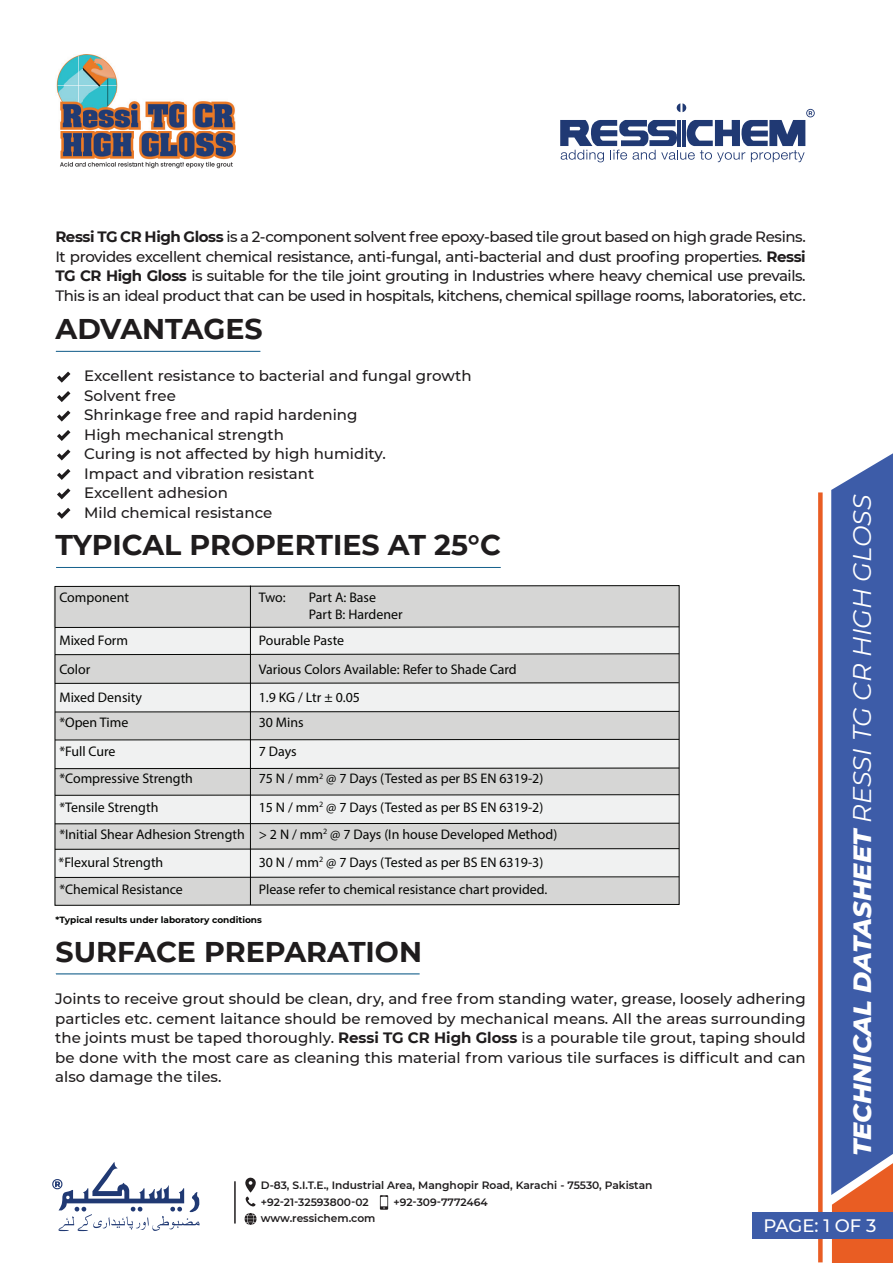
<style>
.page{position:relative;width:893px;height:1263px;background:#fff}
.page>*{position:absolute;margin:0;border:0;box-sizing:border-box;transform-origin:0 0}
.t1{font:700 28.5px "Montserrat";color:#1f1c1d}
.t2{font:italic 800 25.5px "Montserrat";color:#fff}
.t3{font:500 18px "Montserrat";letter-spacing:-.005em;color:#fff}
.t4{font:500 15px/19.5px "Montserrat";color:#1f1c1d;text-align:justify}
.t5{font:13.95px/16.6px "Myriad Pro";color:#040503}
.t6{font:600 10.65px/16.6px "Montserrat";color:#1f1c1d}
.t7{font:700 9px "Montserrat";color:#040503}
.s1{font-weight:700}
.s2{font-weight:400}
</style>
<div class="page">
<div style="left:831px;top:453px;width:62px;height:742px;background:#3d5ca8"></div>
<div style="left:818px;top:492px;width:5px;height:770px;background:#e95d23"></div>
<svg style="left:832px;top:1163px;width:61px;height:100px;background:#cc6f54"></svg>
<div style="left:753px;top:1212px;width:140px;height:26px;background:#3d5ca8"></div>
<hr style="left:56px;top:351px;width:204px;height:1px;background:#16608c">
<hr style="left:56px;top:973px;width:364px;height:1px;background:#16608c">
<svg style="left:57px;top:372px;width:13px;height:11px"></svg>
<svg style="left:57px;top:391px;width:13px;height:11px"></svg>
<svg style="left:57px;top:410px;width:13px;height:12px"></svg>
<svg style="left:57px;top:430px;width:13px;height:11px"></svg>
<svg style="left:57px;top:449px;width:13px;height:11px"></svg>
<svg style="left:57px;top:469px;width:13px;height:11px"></svg>
<svg style="left:57px;top:488px;width:13px;height:11px"></svg>
<svg style="left:57px;top:508px;width:13px;height:11px"></svg>
<hr style="left:56px;top:567px;width:445px;height:1px;background:#16608c">
<svg style="left:55px;top:585px;width:624px;height:321px"></svg>
<hr style="left:250px;top:586px;width:1px;height:319px;background:#040503">
<img style="left:56px;top:55px;width:180px;height:114px">
<hr style="left:234px;top:1181px;width:2px;height:42px;background:#1f1c1d">
<svg style="left:245px;top:1213px;width:12px;height:12px"></svg>
<svg style="left:245px;top:1177px;width:11px;height:29px"></svg>
<svg style="left:52px;top:1162px;width:148px;height:69px"></svg>
<svg style="left:380px;top:1195px;width:8px;height:15px"></svg>
<svg style="left:560px;top:103px;width:255px;height:59px"></svg>
<hr style="left:678px;top:120px;width:3px;height:26px;background:#203973">
<hr style="left:683px;top:120px;width:3px;height:26px;background:#203973">
<p class="t4" style="left:55px;top:227px;width:752px"><span class="s1">Ressi TG CR High Gloss</span> is a 2-component solvent free epoxy-based tile grout based on high grade Resins.<br>It provides excellent chemical resistance, anti-fungal, anti-bacterial and dust proofing properties. <span class="s1">Ressi TG CR High Gloss</span> is suitable for the tile joint grouting in Industries where heavy chemical use prevails.<br>This is an ideal product that can be used in hospitals, kitchens, chemical spillage rooms, laboratories, etc.</p>
<h1 class="t1" style="left:56px;top:308px;width:209px">ADVANTAGES</h1>
<p class="t4" style="left:84px;top:366px;width:389px;text-align:left">Excellent resistance to bacterial and fungal growth<br>Solvent free<br>Shrinkage free and rapid hardening<br>High mechanical strength<br>Curing is not affected by high humidity.<br>Impact and vibration resistant<br>Excellent adhesion<br>Mild chemical resistance</p>
<h1 class="t1" style="left:56px;top:525px;width:447px">TYPICAL PROPERTIES AT 25°C</h1>
<p class="t5" style="left:59px;top:589px;width:71px">Component</p>
<p class="t5" style="left:259px;top:589px;width:28px">Two:</p>
<p class="t5" style="left:309px;top:589px;width:95px">Part A: Base<br>Part B: Hardener</p>
<p class="t5" style="left:59px;top:626px;width:70px;line-height:29px">Mixed Form<br>Color</p>
<p class="t5" style="left:259px;top:632px;width:87px">Pourable Paste</p>
<p class="t5" style="left:259px;top:661px;width:260px">Various Colors Available: Refer to Shade Card</p>
<p class="t5" style="left:59px;top:689px;width:84px">Mixed Density</p>
<p class="t5" style="left:259px;top:685px;width:103px;line-height:25.2px">1.9 KG / Ltr ± 0.05<br>30 Mins</p>
<p class="t5" style="left:59px;top:708px;width:70px;line-height:29.1px">*Open Time *Full Cure</p>
<p class="t5" style="left:259px;top:743px;width:39px">7 Days</p>
<p class="t5" style="left:59px;top:770px;width:135px">*Compressive Strength</p>
<p class="t5" style="left:259px;top:770px;width:286px">75 N / mm<sup>2</sup> @ 7 Days (Tested as per BS EN 6319-2)</p>
<p class="t5" style="left:59px;top:799px;width:101px">*Tensile Strength</p>
<p class="t5" style="left:259px;top:793px;width:300px;line-height:27px">15 N / mm<sup>2</sup> @ 7 Days (Tested as per BS EN 6319-2)<br>&gt; 2 N / mm<sup>2</sup> @ 7 Days (In house Developed Method)</p>
<p class="t5" style="left:59px;top:826px;width:187px">*Initial Shear Adhesion Strength</p>
<p class="t5" style="left:59px;top:853px;width:106px">*Flexural Strength</p>
<p class="t5" style="left:259px;top:853px;width:286px">30 N / mm<sup>2</sup> @ 7 Days (Tested as per BS EN 6319-3)</p>
<p class="t5" style="left:59px;top:881px;width:125px">*Chemical Resistance</p>
<p class="t5" style="left:259px;top:881px;width:290px">Please refer to chemical resistance chart provided.</p>
<p class="t7" style="left:55px;top:913px;width:208px">*Typical results under laboratory conditions</p>
<h1 class="t1" style="left:56px;top:931px;width:368px">SURFACE PREPARATION</h1>
<p class="t4" style="left:55px;top:988px;width:752px">Joints to receive grout should be clean, dry, and free from standing water, grease, loosely adhering particles etc. cement laitance should be removed by mechanical means. All the areas surrounding the joints must be taped thoroughly. <span class="s1">Ressi TG CR High Gloss</span> is a pourable tile grout, taping should be done with the most care as cleaning this material from various tile surfaces is difficult and can also damage the tiles.</p>
<h2 class="t2" style="left:843px;top:1156px;width:663px;rotate:-90deg">TECHNICAL DATASHEET <span class="s2">RESSI TG CR HIGH GLOSS</span></h2>
<p class="t6" style="left:261px;top:1176px;width:393px">D-83, S.I.T.E., Industrial Area, Manghopir Road, Karachi - 75530, Pakistan +92-21-32593800-02<br>www.ressichem.com</p>
<p class="t6" style="left:393px;top:1193px;width:96px">+92-309-7772464</p>
<p class="t3" style="left:763px;top:1213px;width:115px">PAGE: 1 OF 3</p>
</div>
